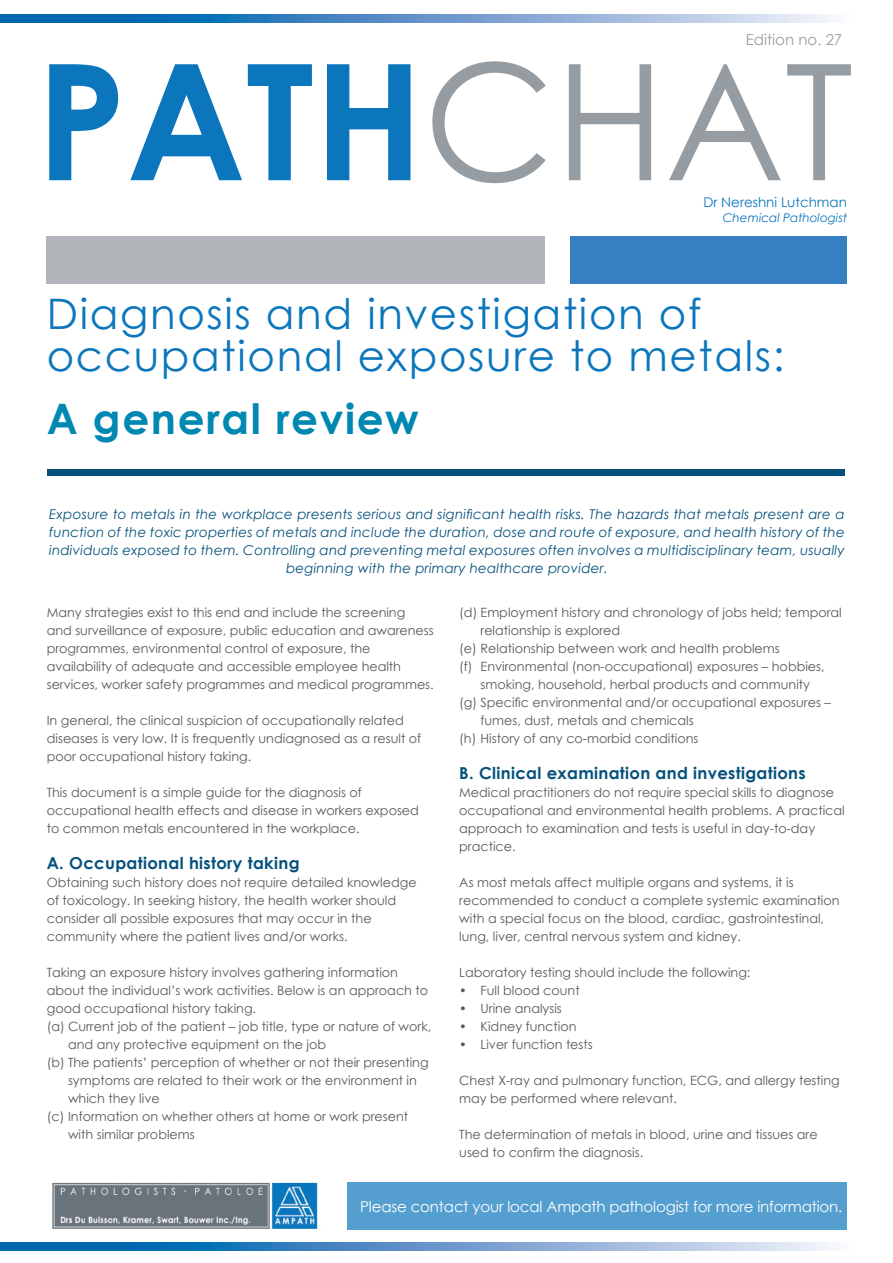
<style>
.page{position:relative;width:893px;height:1263px;background:#fff}
.page>*{position:absolute;margin:0;border:0;box-sizing:border-box;transform-origin:0 0}
.t1{font:700 161.4px "Century Gothic";color:#0c76bd}
.t2{font:42px/42px "Century Gothic";letter-spacing:.04em;color:#0c76bd}
.t3{font:700 42px "Century Gothic";letter-spacing:.04em;color:#0087b2}
.t4{font:700 16.5px "Century Gothic";letter-spacing:.02em;color:#06517c}
.t5{font:15px "Century Gothic";letter-spacing:-.01em;color:#fff}
.t6{font:15px "Century Gothic";color:#959da2}
.t7{font:italic 13.5px/18px "Century Gothic";letter-spacing:.015em;color:#06517c;text-align:center}
.t8{font:13.5px "Century Gothic";color:#0c76bd}
.t9{font:12.75px/18px "Century Gothic";color:#57585a}
.t10{font:italic 12px "Century Gothic";color:#0c76bd}
.s1{font-weight:400;color:#959da2}
</style>
<div class="page">
<svg style="left:0;top:15px;width:832px;height:7px;background:#6299cc"></svg>
<svg style="left:0;top:1243px;width:832px;height:7px;background:#6299cc"></svg>
<div style="left:570px;top:236px;width:276px;height:47px;background:#367fc2"></div>
<div style="left:347px;top:1182px;width:499px;height:47px;background:#559fd0"></div>
<div style="left:47px;top:236px;width:498px;height:47px;background:#b1b5b9"></div>
<div style="left:47px;top:469px;width:798px;height:7px;background:#06517c"></div>
<img style="left:52px;top:1182px;width:266px;height:47px">
<p class="t6" style="left:746px;top:29px;width:98px">Edition no. 27</p>
<h1 class="t1" style="left:36px;top:-1px;width:819px">PATH<span class="s1">CHAT</span></h1>
<p class="t10" style="left:723px;top:210px;width:126px">Chemical Pathologist</p>
<p class="t8" style="left:703px;top:193px;width:145px">Dr Nereshni Lutchman</p>
<p class="t2" style="left:47px;top:292px;width:739px">Diagnosis and investigation of occupational exposure to metals:</p>
<p class="t3" style="left:47px;top:387px;width:374px">A general review</p>
<p class="t7" style="left:49px;top:505px;width:797px">Exposure to metals in the workplace presents serious and significant health risks. The hazards that metals present are a function of the toxic properties of metals and include the duration, dose and route of exposure, and health history of the individuals exposed to them. Controlling and preventing metal exposures often involves a multidisciplinary team, usually beginning with the primary healthcare provider.</p>
<p class="t9" style="left:47px;top:603px;width:388px">Many strategies exist to this end and include the screening<br>and surveillance of exposure, public education and awareness programmes, environmental control of exposure, the availability of adequate and accessible employee health services, worker safety programmes and medical programmes.</p>
<p class="t9" style="left:47px;top:711px;width:376px">In general, the clinical suspicion of occupationally related diseases is very low. It is frequently undiagnosed as a result of poor occupational history taking.</p>
<p class="t9" style="left:47px;top:783px;width:374px">This document is a simple guide for the diagnosis of occupational health effects and disease in workers exposed to common metals encountered in the workplace.</p>
<p class="t4" style="left:47px;top:850px;width:254px">A. Occupational history taking</p>
<p class="t9" style="left:47px;top:873px;width:371px">Obtaining such history does not require detailed knowledge of toxicology. In seeking history, the health worker should consider all possible exposures that may occur in the community where the patient lives and/or works.</p>
<p class="t9" style="left:47px;top:963px;width:383px">Taking an exposure history involves gathering information about the individual’s work activities. Below is an approach to good occupational history taking.</p>
<p class="t9" style="left:68px;top:1017px;width:365px;text-indent:-21px">(a) Current job of the patient – job title, type or nature of work, and any protective equipment on the job</p>
<p class="t9" style="left:68px;top:1053px;width:362px;text-indent:-21px">(b) The patients’ perception of whether or not their presenting symptoms are related to their work or the environment in which they live</p>
<p class="t9" style="left:68px;top:1107px;width:342px;text-indent:-21px">(c) Information on whether others at home or work present with similar problems</p>
<p class="t9" style="left:480px;top:603px;width:363px;text-indent:-21px">(d) Employment history and chronology of jobs held; temporal relationship is explored</p>
<p class="t9" style="left:459px;top:639px;width:322px">(e) Relationship between work and health problems</p>
<p class="t9" style="left:459px;top:657px;width:367px;text-align:center">(f) Environmental (non-occupational) exposures – hobbies, smoking, household, herbal products and community</p>
<p class="t9" style="left:480px;top:693px;width:352px;text-indent:-21px">(g) Specific environmental and/or occupational exposures – fumes, dust, metals and chemicals</p>
<p class="t9" style="left:459px;top:729px;width:241px">(h) History of any co-morbid conditions</p>
<p class="t4" style="left:459px;top:760px;width:348px">B. Clinical examination and investigations</p>
<p class="t9" style="left:459px;top:783px;width:387px">Medical practitioners do not require special skills to diagnose occupational and environmental health problems. A practical approach to examination and tests is useful in day-to-day practice.</p>
<p class="t9" style="left:459px;top:873px;width:382px">As most metals affect multiple organs and systems, it is recommended to conduct a complete systemic examination with a special focus on the blood, cardiac, gastrointestinal, lung, liver, central nervous system and kidney.</p>
<p class="t9" style="left:459px;top:963px;width:293px">Laboratory testing should include the following:</p>
<p class="t9" style="left:459px;top:981px;width:122px">• Full blood count</p>
<p class="t9" style="left:459px;top:999px;width:104px">• Urine analysis</p>
<p class="t9" style="left:459px;top:1017px;width:119px">• Kidney function</p>
<p class="t9" style="left:459px;top:1035px;width:135px">• Liver function tests</p>
<p class="t9" style="left:459px;top:1071px;width:382px">Chest X-ray and pulmonary function, ECG, and allergy testing may be performed where relevant.</p>
<p class="t9" style="left:459px;top:1125px;width:360px">The determination of metals in blood, urine and tissues are used to confirm the diagnosis.</p>
<p class="t5" style="left:360px;top:1196px;width:484px">Please contact your local Ampath pathologist for more information.</p>
</div>
